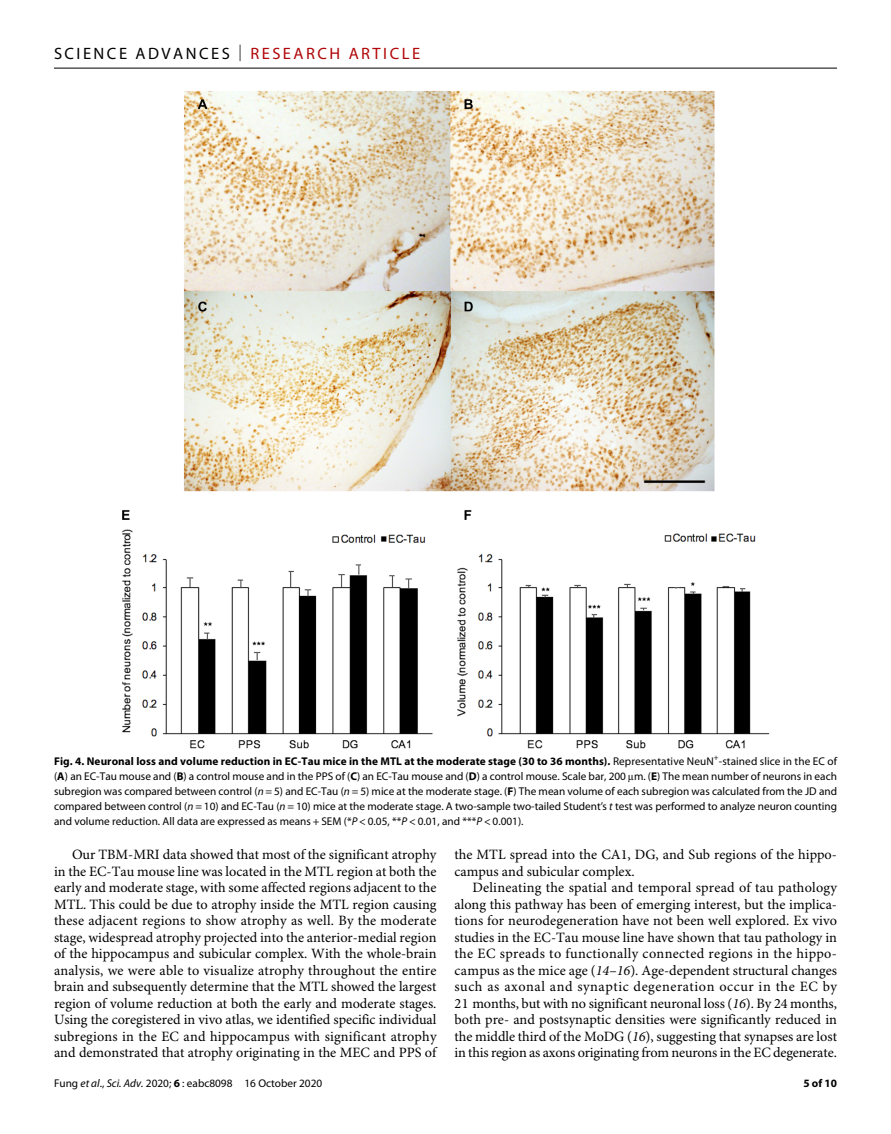
<style>
.page{position:relative;width:891px;height:1134px;background:#fff}
.page>*{position:absolute;margin:0;border:0;box-sizing:border-box;transform-origin:0 0}
.t1{font:16.5px "Myriad Pro";letter-spacing:.15em;color:#000}
.t2{font:14.25px/16.5px "Minion Pro";color:#000;text-align:justify}
.t3{font:11.25px/15px "Myriad Pro";color:#000;text-align:justify}
.t4{font:700 11.25px "Myriad Pro";color:#000}
.s1{font-weight:300}
.s2{color:#b10508}
.s3{font-weight:700}
.s4{font-style:italic}
</style>
<div class="page">
<hr style="left:54px;top:68px;width:783px;height:1px;background:#000">
<img style="left:122px;top:91px;width:648px;height:658px">
<p class="t1" style="left:54px;top:40px;width:368px">SCIENCE ADVANCES <span class="s1">|</span> <span class="s2">RESEARCH ARTICLE</span></p>
<p class="t3" style="left:54px;top:754px;width:785px"><span class="s3">Fig. 4. Neuronal loss and volume reduction in EC-Tau mice in the MTL at the moderate stage (30 to 36 months).</span> Representative NeuN<sup>+</sup>-stained slice in the EC of (<span class="s3">A</span>) an EC-Tau mouse and (<span class="s3">B</span>) a control mouse and in the PPS of (<span class="s3">C</span>) an EC-Tau mouse and (<span class="s3">D</span>) a control mouse. Scale bar, 200 m. (<span class="s3">E</span>) The mean number of neurons in each subregion was compared between control (<span class="s4">n</span> = 5) and EC-Tau (<span class="s4">n</span> = 5) mice at the moderate stage. (<span class="s3">F</span>) The mean volume of each subregion was calculated from the JD and compared between control (<span class="s4">n</span> = 10) and EC-Tau (<span class="s4">n</span> = 10) mice at the moderate stage. A two-sample two-tailed Student’s <span class="s4">t</span> test was performed to analyze neuron counting and volume reduction. All data are expressed as means + SEM (*<span class="s4">P</span> &lt; 0.05, **<span class="s4">P</span> &lt; 0.01, and ***<span class="s4">P</span> &lt; 0.001).</p>
<p class="t2" style="left:54px;top:848px;width:384px;text-indent:18px">Our TBM-MRI data showed that most of the significant atrophy in the EC-Tau mouse line was located in the MTL region at both the early and moderate stage, with some affected regions adjacent to the MTL. This could be due to atrophy inside the MTL region causing these adjacent regions to show atrophy as well. By the moderate stage, widespread atrophy projected into the anterior-medial region of the hippocampus and subicular complex. With the whole-brain analysis, we were able to visualize atrophy throughout the entire brain and subsequently determine that the MTL showed the largest region of volume reduction at both the early and moderate stages.<br>Using the coregistered in vivo atlas, we identified specific individual subregions in the EC and hippocampus with significant atrophy and demonstrated that atrophy originating in the MEC and PPS of</p>
<p class="t2" style="left:454px;top:848px;width:384px">the MTL spread into the CA1, DG, and Sub regions of the hippo&shy;campus and subicular complex.</p>
<p class="t2" style="left:454px;top:881px;width:384px;text-indent:18px">Delineating the spatial and temporal spread of tau pathology along this pathway has been of emerging interest, but the implica&shy;tions for neurodegeneration have not been well explored. Ex vivo studies in the EC-Tau mouse line have shown that tau pathology in the EC spreads to functionally connected regions in the hippo&shy;campus as the mice age (<span class="s4">14</span>–<span class="s4">16</span>). Age-dependent structural changes such as axonal and synaptic degeneration occur in the EC by 21 months, but with no significant neuronal loss (<span class="s4">16</span>). By 24 months, both pre- and postsynaptic densities were significantly reduced in the middle third of the MoDG (<span class="s4">16</span>), suggesting that synapses are lost in this region as axons originating from neurons in the EC degenerate.</p>
<p class="t3" style="left:54px;top:1076px;width:270px">Fung <span class="s4">et al</span>., <span class="s4">Sci. Adv.</span> 2020; <span class="s3">6</span> : eabc8098 16 October 2020</p>
<p class="t4" style="left:803px;top:1074px;width:35px">5 of 10</p>
</div>
